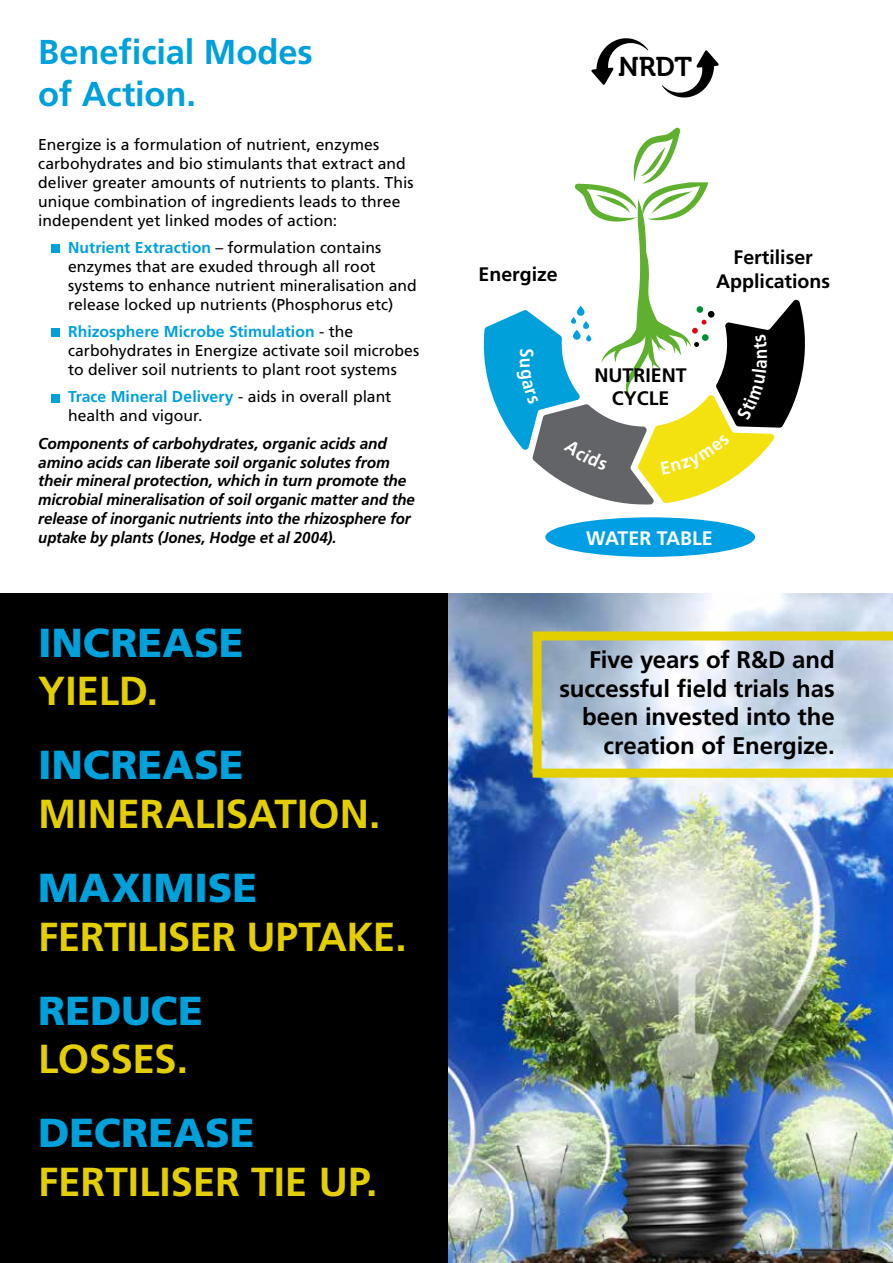
<style>
.page{position:relative;width:893px;height:1263px;background:#fff}
.page>*{position:absolute;margin:0;border:0;box-sizing:border-box;transform-origin:0 0}
.t1{font:700 40.5px "Frutiger LT Std";letter-spacing:-.005em;color:#e3cf00}
.t2{font:900 40.5px "Frutiger LT Std";color:#00a0db}
.t3{font:700 34.5px/41.4px "Frutiger LT Std";letter-spacing:-.005em;color:#00a0db}
.t4{font:27px "Museo 700";color:#000}
.t5{font:700 24px/28.8px "Frutiger LT Std";letter-spacing:-.005em;color:#000;text-align:right}
.t6{font:700 19.5px/23.4px "Frutiger LT";color:#000;text-align:center}
.t7{font:700 19.5px "Frutiger LT";color:#fff}
.t8{font:15.75px/18.9px "Frutiger LT Std";color:#000}
.t9{font:italic 700 15.75px/18.9px "Frutiger LT Std";letter-spacing:-.01em;color:#000}
.s1{font-weight:700;color:#00a0db}
</style>
<div class="page">
<img style="left:448px;top:594px;width:445px;height:669px">
<div style="left:0;top:594px;width:448px;height:669px;background:#000"></div>
<div style="left:51px;top:244px;width:9px;height:9px;background:#00a0db"></div>
<div style="left:51px;top:329px;width:9px;height:8px;background:#00a0db"></div>
<div style="left:51px;top:394px;width:9px;height:8px;background:#00a0db"></div>
<svg style="left:533px;top:631px;width:360px;height:147px;background:#cbd4c4"></svg>
<div style="left:545px;top:517px;width:210px;height:40px;background:#009fe3;border-radius:50%"></div>
<svg style="left:591px;top:38px;width:57px;height:47px"></svg>
<svg style="left:662px;top:50px;width:57px;height:47px"></svg>
<svg style="left:483px;top:128px;width:322px;height:377px"></svg>
<h2 class="t3" style="left:38px;top:32px;width:276px">Beneficial Modes of Action.</h2>
<p class="t8" style="left:38px;top:135px;width:377px">Energize is a formulation of nutrient, enzymes carbohydrates and bio stimulants that extract and deliver greater amounts of nutrients to plants. This unique combination of ingredients leads to three independent yet linked modes of action:</p>
<p class="t8" style="left:68px;top:238px;width:350px"><span class="s1">Nutrient Extraction</span> – formulation contains enzymes that are exuded through all root systems to enhance nutrient mineralisation and release locked up nutrients (Phosphorus etc)</p>
<p class="t8" style="left:68px;top:322px;width:353px"><span class="s1">Rhizosphere Microbe Stimulation</span> - the carbohydrates in Energize activate soil microbes to deliver soil nutrients to plant root systems</p>
<p class="t8" style="left:68px;top:387px;width:325px"><span class="s1">Trace Mineral Delivery</span> - aids in overall plant health and vigour.</p>
<p class="t9" style="left:38px;top:434px;width:378px">Components of carbohydrates, organic acids and amino acids can liberate soil organic solutes from their mineral protection, which in turn promote the microbial mineralisation of soil organic matter and the release of inorganic nutrients into the rhizosphere for uptake by plants (Jones, Hodge et al 2004).</p>
<h1 class="t2" style="left:38px;top:618px;width:207px">INCREASE</h1>
<h1 class="t1" style="left:38px;top:667px;width:121px">YIELD.</h1>
<h1 class="t2" style="left:38px;top:741px;width:207px">INCREASE</h1>
<h1 class="t1" style="left:38px;top:790px;width:344px">MINERALISATION.</h1>
<h1 class="t2" style="left:38px;top:863px;width:220px">MAXIMISE</h1>
<h1 class="t1" style="left:38px;top:913px;width:370px">FERTILISER UPTAKE.</h1>
<h1 class="t2" style="left:38px;top:986px;width:166px">REDUCE</h1>
<h1 class="t1" style="left:38px;top:1035px;width:151px">LOSSES.</h1>
<h1 class="t2" style="left:38px;top:1109px;width:218px">DECREASE</h1>
<h1 class="t1" style="left:38px;top:1158px;width:341px">FERTILISER TIE UP.</h1>
<h3 class="t4" style="left:618px;top:51px;width:76px">NRDT</h3>
<p class="t6" style="left:478px;top:263px;width:81px">Energize</p>
<p class="t6" style="left:716px;top:246px;width:115px">Fertiliser<br>Applications</p>
<p class="t6" style="left:594px;top:363px;width:94px">NUTRIENT<br>CYCLE</p>
<p class="t7" style="left:586px;top:526px;width:128px">WATER TABLE</p>
<h3 class="t5" style="left:559px;top:645px;width:277px">Five years of R&amp;D and successful field trials has been invested into the creation of Energize.</h3>
</div>
